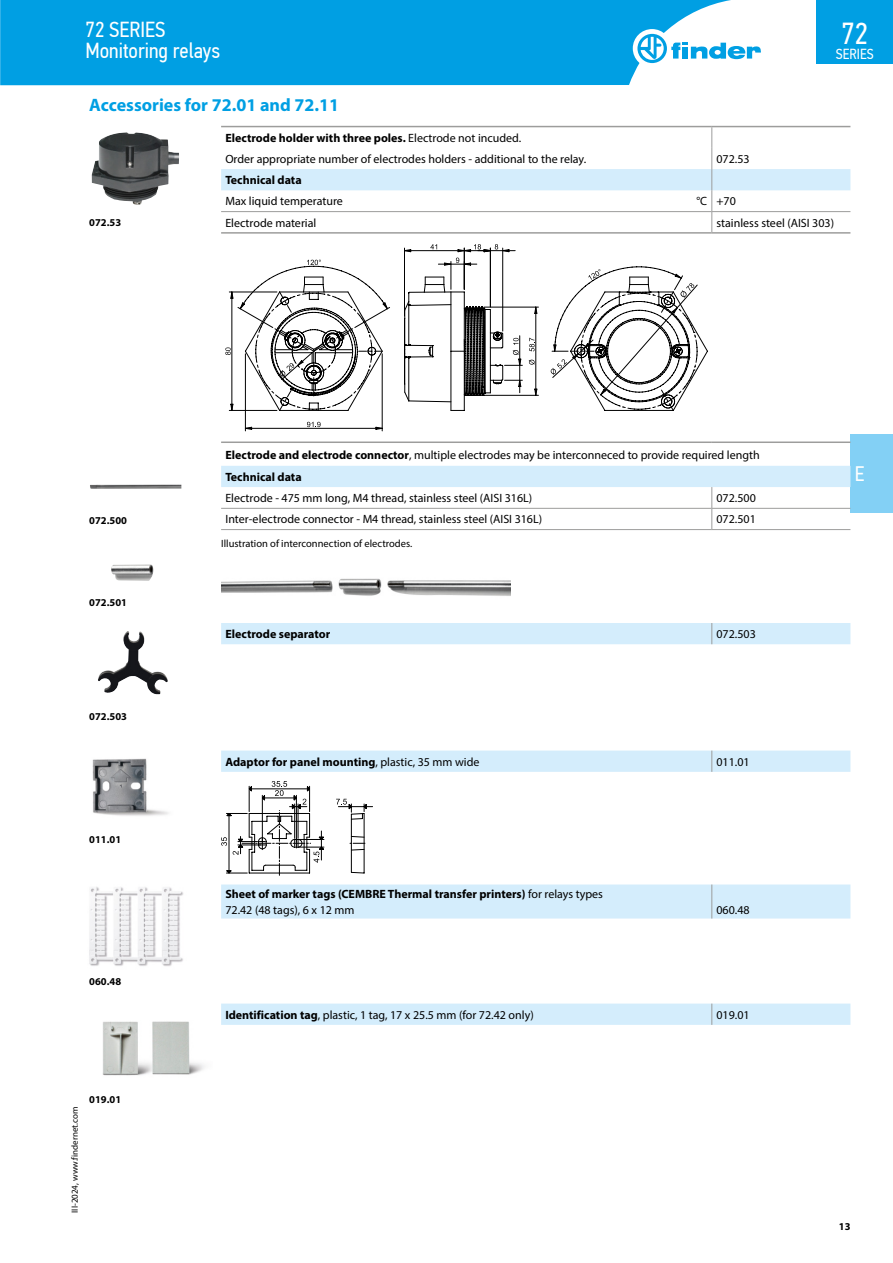
<style>
.page{position:relative;width:893px;height:1263px;background:#fff}
.page>*{position:absolute;margin:0;border:0;box-sizing:border-box;transform-origin:0 0}
.t1{font:30.3px "PF Din Text Cond Pro";color:#fff}
.t2{font:21.75px/21px "PF Din Text Cond Pro";color:#fff}
.t3{font:21px "PF Din Text Cond Pro";color:#fff}
.t4{font:700 18px "Myriad Pro";color:#009fe3}
.t5{font:14.55px "PF Din Text Cond Pro";color:#fff}
.t6{font:12px/21.3px "Myriad Pro";color:#000}
.t7{font:700 12px/16.2px "Myriad Pro";color:#000}
.t8{font:700 10.5px "Myriad Pro";color:#000}
.t9{font:10.5px "Myriad Pro";color:#000}
.t10{font:9px "Myriad Pro";color:#000}
.s1{font-weight:700}
.s2{font-weight:400}
</style>
<div class="page">
<div style="left:850px;top:434px;width:43px;height:78px;background:#83d0f5"></div>
<svg style="left:221px;top:169px;width:629px;height:856px"></svg>
<hr style="left:221px;top:508px;width:491px;height:1px;background:#9d9d9c">
<hr style="left:712px;top:508px;width:138px;height:1px;background:#9d9d9c">
<hr style="left:221px;top:529px;width:491px;height:1px;background:#9d9d9c">
<hr style="left:712px;top:529px;width:138px;height:1px;background:#9d9d9c">
<hr style="left:711px;top:884px;width:1px;height:34px;background:#9d9d9c">
<hr style="left:712px;top:232px;width:138px;height:2px;background:#9d9d9c">
<svg style="left:711px;top:487px;width:1px;height:42px"></svg>
<hr style="left:712px;top:211px;width:138px;height:1px;background:#9d9d9c">
<svg style="left:711px;top:623px;width:1px;height:21px"></svg>
<svg style="left:711px;top:750px;width:1px;height:22px"></svg>
<svg style="left:711px;top:1003px;width:1px;height:22px"></svg>
<hr style="left:221px;top:211px;width:491px;height:1px;background:#9d9d9c">
<hr style="left:221px;top:232px;width:491px;height:2px;background:#9d9d9c">
<hr style="left:221px;top:126px;width:491px;height:1px;background:#9d9d9c">
<hr style="left:712px;top:126px;width:138px;height:1px;background:#9d9d9c">
<hr style="left:221px;top:441px;width:491px;height:2px;background:#9d9d9c">
<hr style="left:712px;top:441px;width:138px;height:2px;background:#9d9d9c">
<svg style="left:711px;top:127px;width:1px;height:105px"></svg>
<img style="left:92px;top:132px;width:87px;height:73px">
<hr style="left:245px;top:354px;width:1px;height:77px;background:#000">
<hr style="left:382px;top:354px;width:1px;height:77px;background:#000">
<svg style="left:225px;top:244px;width:483px;height:185px"></svg>
<img style="left:90px;top:484px;width:91px;height:5px">
<img style="left:111px;top:564px;width:43px;height:17px">
<img style="left:221px;top:562px;width:289px;height:49px">
<img style="left:98px;top:631px;width:70px;height:63px">
<img style="left:92px;top:758px;width:77px;height:58px">
<svg style="left:336px;top:799px;width:37px;height:75px"></svg>
<svg style="left:221px;top:781px;width:103px;height:94px"></svg>
<img style="left:89px;top:887px;width:94px;height:79px">
<img style="left:102px;top:1021px;width:103px;height:55px">
<div style="left:0;top:0;width:731px;height:85px;background:#009fe3"></div>
<div style="left:633px;top:29px;width:38px;height:39px;background:#fff;border-radius:50%"></div>
<svg style="left:637px;top:34px;width:124px;height:29px"></svg>
<div style="left:816px;top:0;width:77px;height:64px;background:#009fe3"></div>
<h2 class="t2" style="left:85px;top:19px;width:136px">72 SERIES<br>Monitoring relays</h2>
<h3 class="t4" style="left:89px;top:93px;width:251px">Accessories for 72.01 and 72.11</h3>
<p class="t6" style="left:225px;top:127px;width:362px"><span class="s1">Electrode holder with three poles.</span> Electrode not incuded.<br>Order appropriate number of electrodes holders - additional to the relay.</p>
<p class="t6" style="left:716px;top:148px;width:35px">072.53</p>
<h1 class="t1" style="left:841px;top:16px;width:28px">72</h1>
<p class="t5" style="left:836px;top:45px;width:39px">SERIES</p>
<p class="t8" style="left:89px;top:216px;width:33px">072.53</p>
<p class="t8" style="left:89px;top:514px;width:39px">072.500</p>
<p class="t8" style="left:89px;top:596px;width:39px">072.501</p>
<p class="t8" style="left:89px;top:709px;width:39px">072.503</p>
<p class="t8" style="left:89px;top:832px;width:33px">011.01</p>
<p class="t8" style="left:89px;top:974px;width:33px">060.48</p>
<p class="t10" style="left:69px;top:1213px;width:108px;rotate:-90deg">III-2024, www.findernet.com</p>
<p class="t8" style="left:89px;top:1092px;width:33px">019.01</p>
<p class="t7" style="left:225px;top:172px;width:78px">Technical data</p>
<p class="t6" style="left:225px;top:191px;width:119px">Max liquid temperature</p>
<p class="t6" style="left:696px;top:191px;width:41px">°C +70</p>
<p class="t6" style="left:225px;top:212px;width:93px">Electrode material</p>
<p class="t6" style="left:716px;top:212px;width:119px">stainless steel (AISI 303)</p>
<p class="t6" style="left:225px;top:444px;width:536px"><span class="s1">Electrode and electrode connector</span>, multiple electrodes may be interconneced to provide required length</p>
<p class="t7" style="left:225px;top:468px;width:78px">Technical data</p>
<p class="t6" style="left:225px;top:487px;width:308px">Electrode - 475 mm long, M4 thread, stainless steel (AISI 316L)</p>
<p class="t6" style="left:716px;top:487px;width:41px">072.500</p>
<p class="t6" style="left:225px;top:509px;width:318px">Inter-electrode connector - M4 thread, stainless steel (AISI 316L)</p>
<p class="t6" style="left:716px;top:509px;width:41px">072.501</p>
<p class="t9" style="left:221px;top:537px;width:193px">Illustration of interconnection of electrodes.</p>
<p class="t7" style="left:225px;top:626px;width:106px">Electrode separator</p>
<p class="t6" style="left:716px;top:623px;width:41px">072.503</p>
<p class="t7" style="left:225px;top:753px;width:256px">Adaptor for panel mounting<span class="s2">, plastic, 35 mm wide</span></p>
<p class="t6" style="left:716px;top:751px;width:35px">011.01</p>
<p class="t7" style="left:225px;top:885px;width:379px">Sheet of marker tags (CEMBRE Thermal transfer printers) <span class="s2">for relays types<br>72.42 (48 tags), 6 x 12 mm</span></p>
<p class="t6" style="left:716px;top:899px;width:35px">060.48</p>
<p class="t6" style="left:225px;top:1004px;width:310px"><span class="s1">Identification tag</span>, plastic, 1 tag, 17 x 25.5 mm (for 72.42 only)</p>
<p class="t6" style="left:716px;top:1004px;width:35px">019.01</p>
<h3 class="t3" style="left:855px;top:461px;width:11px">E</h3>
<p class="t8" style="left:839px;top:1219px;width:13px">13</p>
</div>
